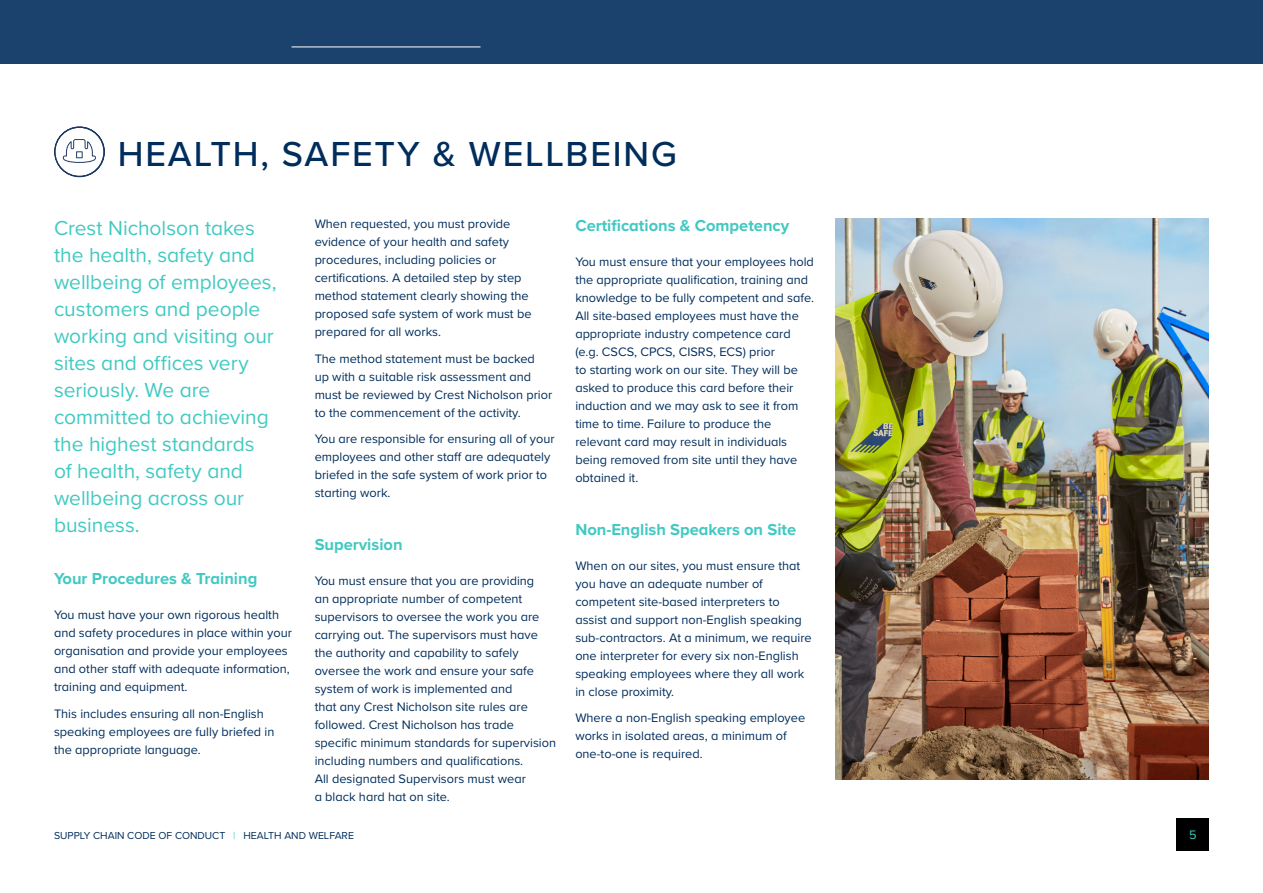
<style>
.page{position:relative;width:1263px;height:893px;background:#fff}
.page>*{position:absolute;margin:0;border:0;box-sizing:border-box;transform-origin:0 0}
.t1{font:500 36px "Proxima Nova";letter-spacing:.05em;color:#002d5c}
.t2{font:21px/27px "Proxima Nova";color:#42c9c2}
.t3{font:700 16.5px "Proxima Nova";color:#42c9c2}
.t4{font:12.75px/18px "Proxima Nova";color:#002d5c}
.t5{font:12.75px "Proxima Nova";color:#42c9c2}
.t6{font:10.5px "Proxima Nova";color:#002d5c}
.s1{color:#42c9c2}
</style>
<div class="page">
<img style="left:836px;top:218px;width:373px;height:562px">
<svg style="left:54px;top:126px;width:51px;height:51px"></svg>
<div style="left:1177px;top:818px;width:32px;height:32px;background:#000"></div>
<div style="left:0;top:0;width:1263px;height:64px;background:#1a426c"></div>
<hr style="left:292px;top:47px;width:188px;height:1px;background:#fff">
<h1 class="t1" style="left:118px;top:127px;width:560px">HEALTH, SAFETY &amp; WELLBEING</h1>
<p class="t2" style="left:54px;top:213px;width:224px">Crest Nicholson takes the health, safety and wellbeing of employees, customers and people working and visiting our sites and offices very seriously. We are committed to achieving the highest standards of health, safety and wellbeing across our business.</p>
<p class="t3" style="left:54px;top:566px;width:205px">Your Procedures &amp; Training</p>
<p class="t4" style="left:54px;top:605px;width:240px">You must have your own rigorous health and safety procedures in place within your organisation and provide your employees and other staff with adequate information, training and equipment.</p>
<p class="t4" style="left:54px;top:704px;width:222px">This includes ensuring all non-English speaking employees are fully briefed in the appropriate language.</p>
<p class="t4" style="left:315px;top:215px;width:218px">When requested, you must provide evidence of your health and safety procedures, including policies or certifications. A detailed step by step method statement clearly showing the proposed safe system of work must be prepared for all works.</p>
<p class="t4" style="left:315px;top:349px;width:239px">The method statement must be backed up with a suitable risk assessment and must be reviewed by Crest Nicholson prior to the commencement of the activity.</p>
<p class="t4" style="left:315px;top:430px;width:241px">You are responsible for ensuring all of your employees and other staff are adequately briefed in the safe system of work prior to starting work.</p>
<p class="t3" style="left:315px;top:532px;width:89px">Supervision</p>
<p class="t4" style="left:315px;top:571px;width:243px">You must ensure that you are providing<br>an appropriate number of competent supervisors to oversee the work you are carrying out. The supervisors must have the authority and capability to safely oversee the work and ensure your safe system of work is implemented and<br>that any Crest Nicholson site rules are followed. Crest Nicholson has trade specific minimum standards for supervision including numbers and qualifications.<br>All designated Supervisors must wear<br>a black hard hat on site.</p>
<p class="t6" style="left:54px;top:828px;width:301px">SUPPLY CHAIN CODE OF CONDUCT <span class="s1">|</span> HEALTH AND WELFARE</p>
<p class="t3" style="left:575px;top:213px;width:215px">Certifications &amp; Competency</p>
<p class="t4" style="left:575px;top:253px;width:240px">You must ensure that your employees hold the appropriate qualification, training and knowledge to be fully competent and safe.<br>All site-based employees must have the appropriate industry competence card (e.g. CSCS, CPCS, CISRS, ECS) prior<br>to starting work on our site. They will be asked to produce this card before their induction and we may ask to see it from time to time. Failure to produce the relevant card may result in individuals being removed from site until they have obtained it.</p>
<p class="t3" style="left:575px;top:517px;width:222px">Non-English Speakers on Site</p>
<p class="t4" style="left:575px;top:556px;width:238px">When on our sites, you must ensure that you have an adequate number of competent site-based interpreters to assist and support non-English speaking sub-contractors. At a minimum, we require one interpreter for every six non-English speaking employees where they all work in close proximity.</p>
<p class="t4" style="left:575px;top:708px;width:231px">Where a non-English speaking employee works in isolated areas, a minimum of one-to-one is required.</p>
<p class="t5" style="left:1189px;top:825px;width:9px">5</p>
</div>
